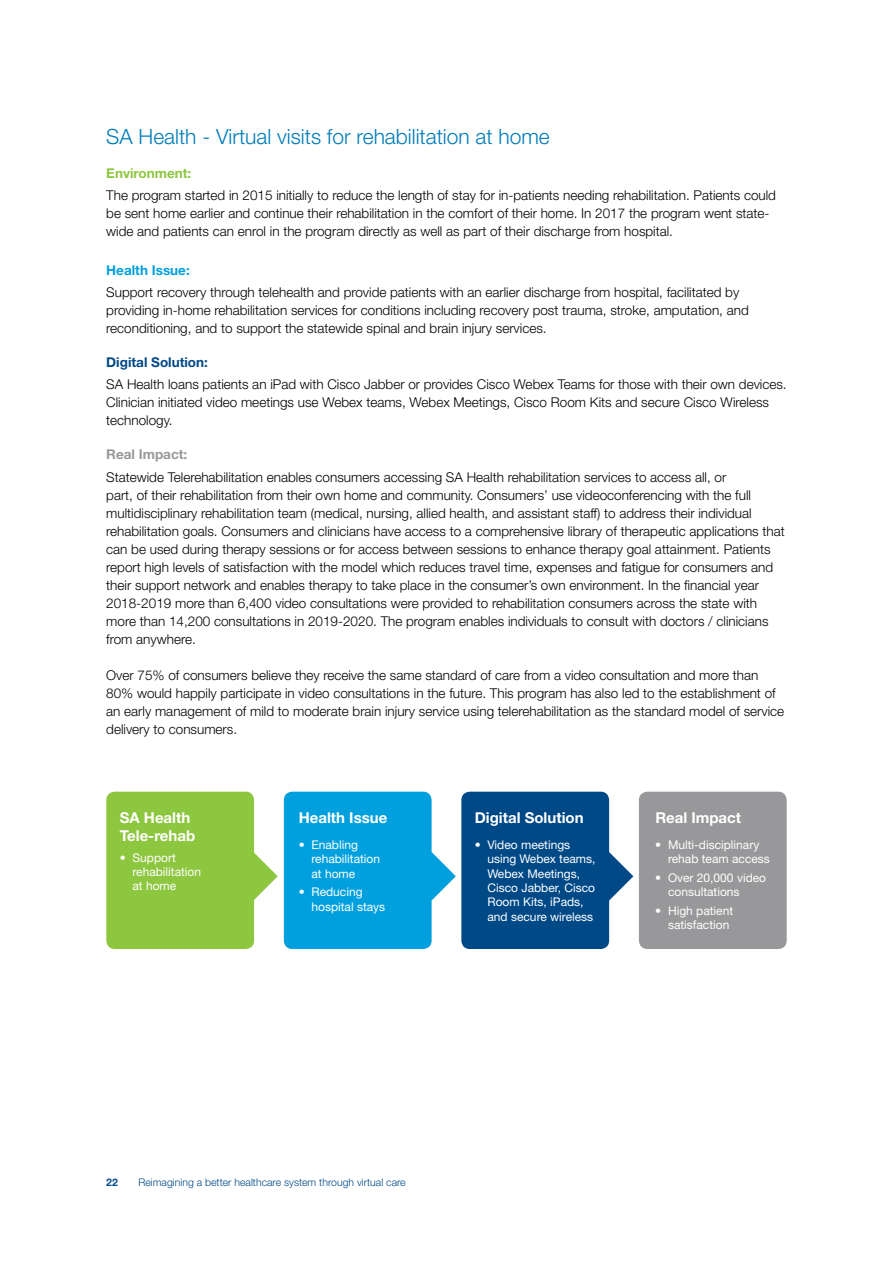
<style>
.page{position:relative;width:893px;height:1263px;background:#fff}
.page>*{position:absolute;margin:0;border:0;box-sizing:border-box;transform-origin:0 0}
.t1{font:300 21px "Helvetica Neue";color:#007cba}
.t2{font:700 15px "Helvetica Neue";color:#fff}
.t3{font:300 13.5px/18px "Helvetica Neue";color:#000}
.t4{font:700 13.5px "Helvetica Neue";color:#004987}
.t5{font:700 13.5px "Helvetica Neue";color:#8dc63f}
.t6{font:700 13.5px "Helvetica Neue";color:#00a0df}
.t7{font:700 13.5px "Helvetica Neue";color:#98989a}
.t8{font:12px/14.4px "Helvetica Neue";color:#fff}
.t9{font:300 10.5px "Helvetica Neue";color:#004987}
.t10{font:700 10.5px "Helvetica Neue";color:#004987}
</style>
<div class="page">
<div style="left:106px;top:792px;width:148px;height:157px;background:#8dc63f;border-radius:9px"></div>
<div style="left:284px;top:792px;width:148px;height:157px;background:#00a0df;border-radius:9px"></div>
<div style="left:461px;top:792px;width:148px;height:157px;background:#004987;border-radius:9px"></div>
<div style="left:639px;top:792px;width:148px;height:157px;background:#98989a;border-radius:9px"></div>
<svg style="left:254px;top:852px;width:24px;height:48px"></svg>
<svg style="left:431px;top:852px;width:25px;height:48px"></svg>
<svg style="left:609px;top:852px;width:24px;height:48px"></svg>
<h1 class="t1" style="left:106px;top:124px;width:445px">SA Health - Virtual visits for rehabilitation at home</h1>
<p class="t5" style="left:106px;top:165px;width:87px">Environment:</p>
<p class="t3" style="left:106px;top:186px;width:671px">The program started in 2015 initially to reduce the length of stay for in-patients needing rehabilitation. Patients could be sent home earlier and continue their rehabilitation in the comfort of their home. In 2017 the program went state&shy;wide and patients can enrol in the program directly as well as part of their discharge from hospital.</p>
<p class="t6" style="left:106px;top:261px;width:85px">Health Issue:</p>
<p class="t3" style="left:106px;top:283px;width:644px">Support recovery through telehealth and provide patients with an earlier discharge from hospital, facilitated by providing in-home rehabilitation services for conditions including recovery post trauma, stroke, amputation, and reconditioning, and to support the statewide spinal and brain injury services.</p>
<p class="t4" style="left:106px;top:354px;width:103px">Digital Solution:</p>
<p class="t3" style="left:106px;top:375px;width:682px">SA Health loans patients an iPad with Cisco Jabber or provides Cisco Webex Teams for those with their own devices.<br>Clinician initiated video meetings use Webex teams, Webex Meetings, Cisco Room Kits and secure Cisco Wireless technology.</p>
<p class="t7" style="left:106px;top:446px;width:82px">Real Impact:</p>
<p class="t3" style="left:106px;top:468px;width:680px">Statewide Telerehabilitation enables consumers accessing SA Health rehabilitation services to access all, or<br>part, of their rehabilitation from their own home and community. Consumers’ use videoconferencing with the full multidisciplinary rehabilitation team (medical, nursing, allied health, and assistant staff) to address their individual rehabilitation goals. Consumers and clinicians have access to a comprehensive library of therapeutic applications that can be used during therapy sessions or for access between sessions to enhance therapy goal attainment. Patients report high levels of satisfaction with the model which reduces travel time, expenses and fatigue for consumers and their support network and enables therapy to take place in the consumer’s own environment. In the financial year 2018-2019 more than 6,400 video consultations were provided to rehabilitation consumers across the state with more than 14,200 consultations in 2019-2020. The program enables individuals to consult with doctors / clinicians from anywhere.</p>
<p class="t3" style="left:106px;top:665px;width:679px">Over 75% of consumers believe they receive the same standard of care from a video consultation and more than 80% would happily participate in video consultations in the future. This program has also led to the establishment of an early management of mild to moderate brain injury service using telerehabilitation as the standard model of service delivery to consumers.</p>
<p class="t2" style="left:120px;top:808px;width:72px">SA Health</p>
<p class="t2" style="left:299px;top:808px;width:90px">Health Issue</p>
<p class="t2" style="left:475px;top:808px;width:110px">Digital Solution</p>
<p class="t2" style="left:655px;top:808px;width:87px">Real Impact</p>
<p class="t2" style="left:120px;top:826px;width:77px">Tele-rehab</p>
<p class="t8" style="left:132px;top:850px;width:70px;text-indent:-13px">• Support rehabilitation at home</p>
<p class="t8" style="left:311px;top:837px;width:70px;text-indent:-13px">• Enabling rehabilitation at home</p>
<p class="t8" style="left:311px;top:884px;width:75px;text-indent:-13px">• Reducing hospital stays</p>
<p class="t8" style="left:487px;top:837px;width:110px;text-indent:-13px">• Video meetings using Webex teams,<br>Webex Meetings,<br>Cisco Jabber, Cisco<br>Room Kits, iPads, and secure wireless</p>
<p class="t8" style="left:668px;top:837px;width:103px;text-indent:-13px">• Multi-disciplinary rehab team access</p>
<p class="t8" style="left:668px;top:870px;width:100px;text-indent:-13px">• Over 20,000 video consultations</p>
<p class="t8" style="left:668px;top:903px;width:67px;text-indent:-13px">• High patient satisfaction</p>
<p class="t10" style="left:106px;top:1176px;width:13px">22</p>
<p class="t9" style="left:138px;top:1176px;width:269px">Reimagining a better healthcare system through virtual care</p>
</div>
